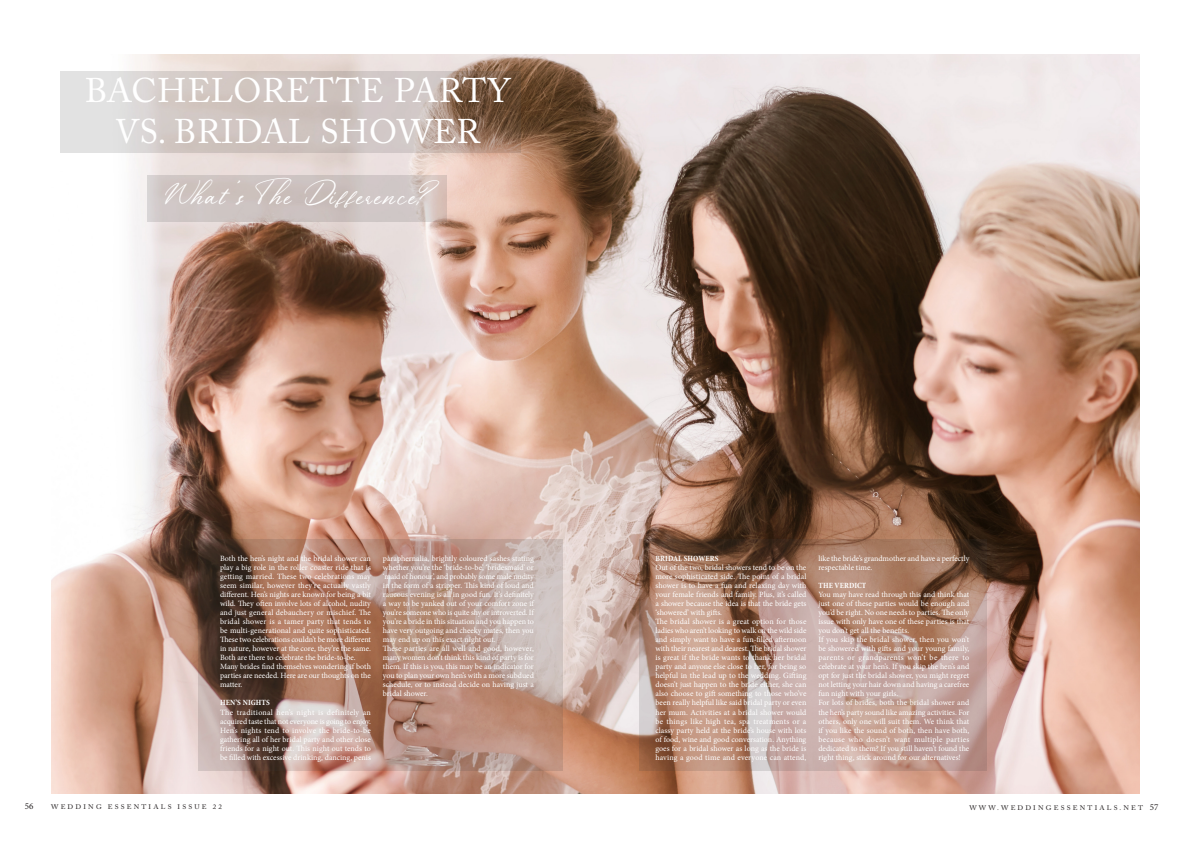
<style>
.page{position:relative;width:1191px;height:842px;background:#fff}
.page>*{position:absolute;margin:0;border:0;box-sizing:border-box;transform-origin:0 0}
.t1{font:34px/40.8px "Adobe Caslon Pro";letter-spacing:.02em;color:#fff;text-align:center}
.t2{font:30px "Beautiful Heart";letter-spacing:.07em;color:#fff}
.t3{font:9px "Minion Pro";color:#231f20}
.t4{font:8px/9px "Minion Pro";color:#fff}
.t5{font:6.7px "Adobe Caslon Pro";letter-spacing:.315em;color:#231f20;scale:1.05 1}
.s1{font-weight:700;font-stretch:condensed}
.s2{font-family:"Minion Pro";font-size:9px}
</style>
<div class="page">
<img style="left:52px;top:55px;width:1087px;height:738px">
<svg style="left:60px;top:71px;width:460px;height:81px;background:#c6bab4"></svg>
<svg style="left:147px;top:175px;width:300px;height:46px;background:#cec3c1"></svg>
<svg style="left:198px;top:539px;width:364px;height:231px;background:#a68375"></svg>
<svg style="left:639px;top:539px;width:347px;height:231px;background:#b18d7e"></svg>
<p class="t1" style="left:85px;top:70px;width:427px">BACHELORETTE PARTY<br>VS. BRIDAL SHOWER</p>
<p class="t2" style="left:165px;top:174px;width:268px">What 's The Difference?</p>
<p class="t4" style="left:220px;top:554px;width:152px">Both the hen’s night and the bridal shower can play a big role in the roller coaster ride that is getting married. These two celebrations may seem similar, however they’re actually vastly different. Hen’s nights are known for being a bit wild. They often involve lots of alcohol, nudity and just general debauchery or mischief. The bridal shower is a tamer party that tends to be multi-generational and quite sophisticated.<br>These two celebrations couldn’t be more different in nature, however at the core, they’re the same.<br>Both are there to celebrate the bride-to-be.<br>Many brides find themselves wondering if both parties are needed. Here are our thoughts on the matter.</p>
<p class="t4" style="left:220px;top:698px;width:152px"><span class="s1">HEN’S NIGHTS<br></span>The traditional hen’s night is definitely an acquired taste that not everyone is going to enjoy.<br>Hen’s nights tend to involve the bride-to-be gathering all of her bridal party and other close friends for a night out. This night out tends to be filled with excessive drinking, dancing, penis</p>
<p class="t4" style="left:383px;top:554px;width:152px">paraphernalia, brightly coloured sashes stating whether you’re the ‘bride-to-be’, ‘bridesmaid’ or ‘maid of honour’, and probably some male nudity in the form of a stripper. This kind of loud and raucous evening is all in good fun. It’s definitely a way to be yanked out of your comfort zone if you’re someone who is quite shy or introverted. If you’re a bride in this situation and you happen to have very outgoing and cheeky mates, then you may end up on this exact night out.<br>These parties are all well and good, however, many women don’t think this kind of party is for them. If this is you, this may be an indicator for you to plan your own hen’s with a more subdued schedule, or to instead decide on having just a bridal shower.</p>
<p class="t4" style="left:655px;top:554px;width:152px"><span class="s1">BRIDAL SHOWERS<br></span>Out of the two, bridal showers tend to be on the more sophisticated side. The point of a bridal shower is to have a fun and relaxing day with your female friends and family. Plus, it’s called a shower because the idea is that the bride gets ‘showered’ with gifts.<br>The bridal shower is a great option for those ladies who aren’t looking to walk on the wild side and simply want to have a fun-filled afternoon with their nearest and dearest. The bridal shower is great if the bride wants to thank her bridal party and anyone else close to her, for being so helpful in the lead up to the wedding. Gifting doesn’t just happen to the bride either, she can also choose to gift something to those who’ve been really helpful like said bridal party or even her mum. Activities at a bridal shower would be things like high tea, spa treatments or a classy party held at the bride’s house with lots of food, wine and good conversation. Anything goes for a bridal shower as long as the bride is having a good time and everyone can attend,</p>
<p class="t4" style="left:818px;top:554px;width:152px">like the bride’s grandmother and have a perfectly respectable time.</p>
<p class="t4" style="left:818px;top:581px;width:152px"><span class="s1">THE VERDICT<br></span>You may have read through this and think that just one of these parties would be enough and you’d be right. No one needs to parties. The only issue with only have one of these parties is that you don’t get all the benefits.<br>If you skip the bridal shower, then you won’t be showered with gifts and your young family, parents or grandparents won’t be there to celebrate at your hen’s. If you skip the hen’s and opt for just the bridal shower, you might regret not letting your hair down and having a carefree fun night with your girls.<br>For lots of brides, both the bridal shower and the hen’s party sound like amazing activities. For others, only one will suit them. We think that if you like the sound of both, then have both, because who doesn’t want multiple parties dedicated to them? If you still haven’t found the right thing, stick around for our alternatives!</p>
<p class="t3" style="left:25px;top:800px;width:10px">56</p>
<p class="t5" style="left:51px;top:802px;width:164px">WEDDING ESSENTIALS ISSUE 22</p>
<p class="t5" style="left:969px;top:803px;width:182px">WWW.WEDDINGESSENTIALS.NET <span class="s2">57</span></p>
</div>
